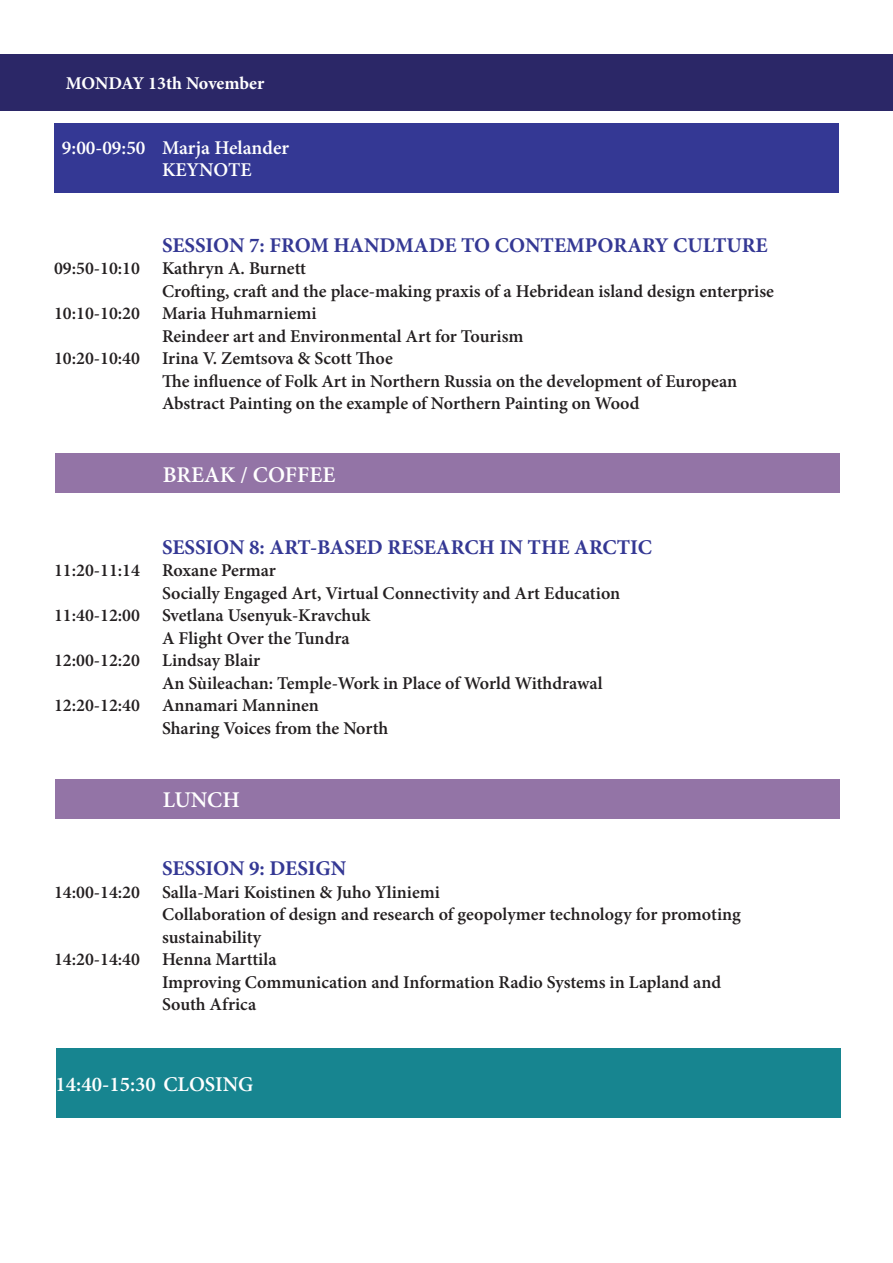
<style>
.page{position:relative;width:893px;height:1263px;background:#fff}
.page>*{position:absolute;margin:0;border:0;box-sizing:border-box;transform-origin:0 0}
.t1{font:600 22.5px "Minion Pro";color:#fff}
.t2{font:700 21px "Minion Pro";color:#343894}
.t3{font:600 21px "Minion Pro";color:#fff}
.t4{font:600 19.5px/22.5px "Minion Pro";color:#fff}
.t5{font:600 18px "Minion Pro";color:#231f20}
.t6{font:700 18px "Minion Pro";letter-spacing:-.005em;color:#fff}
</style>
<div class="page">
<div style="left:0;top:54px;width:893px;height:57px;background:#2b2767"></div>
<div style="left:54px;top:123px;width:785px;height:70px;background:#343894"></div>
<div style="left:55px;top:454px;width:785px;height:39px;background:#9374a6"></div>
<div style="left:55px;top:780px;width:785px;height:39px;background:#9374a6"></div>
<div style="left:56px;top:1048px;width:784px;height:70px;background:#178590"></div>
<p class="t6" style="left:66px;top:70px;width:200px">MONDAY 13th November</p>
<p class="t4" style="left:162px;top:136px;width:129px;text-indent:-100px">9:00-09:50 Marja Helander<br>KEYNOTE</p>
<p class="t2" style="left:162px;top:230px;width:607px">SESSION 7: FROM HANDMADE TO CONTEMPORARY CULTURE</p>
<p class="t5" style="left:54px;top:256px;width:254px">09:50-10:10 Kathryn A. Burnett</p>
<p class="t5" style="left:162px;top:279px;width:614px">Crofting, craft and the place-making praxis of a Hebridean island design enterprise</p>
<p class="t5" style="left:54px;top:301px;width:264px">10:10-10:20 Maria Huhmarniemi</p>
<p class="t5" style="left:162px;top:324px;width:363px">Reindeer art and Environmental Art for Tourism</p>
<p class="t5" style="left:54px;top:346px;width:340px">10:20-10:40 Irina V. Zemtsova &amp; Scott Thoe</p>
<p class="t5" style="left:162px;top:369px;width:577px">The influence of Folk Art in Northern Russia on the development of European</p>
<p class="t5" style="left:162px;top:391px;width:479px">Abstract Painting on the example of Northern Painting on Wood</p>
<p class="t1" style="left:163px;top:459px;width:174px">BREAK / COFFEE</p>
<p class="t2" style="left:162px;top:532px;width:492px">SESSION 8: ART-BASED RESEARCH IN THE ARCTIC</p>
<p class="t5" style="left:54px;top:558px;width:223px">11:20-11:14 Roxane Permar</p>
<p class="t5" style="left:162px;top:581px;width:460px">Socially Engaged Art, Virtual Connectivity and Art Education</p>
<p class="t5" style="left:54px;top:603px;width:318px">11:40-12:00 Svetlana Usenyuk-Kravchuk</p>
<p class="t5" style="left:162px;top:626px;width:189px">A Flight Over the Tundra</p>
<p class="t5" style="left:54px;top:648px;width:208px">12:00-12:20 Lindsay Blair</p>
<p class="t5" style="left:162px;top:671px;width:442px">An Sùileachan: Temple-Work in Place of World Withdrawal</p>
<p class="t5" style="left:54px;top:693px;width:267px">12:20-12:40 Annamari Manninen</p>
<p class="t5" style="left:162px;top:716px;width:228px">Sharing Voices from the North</p>
<p class="t1" style="left:163px;top:785px;width:79px">LUNCH</p>
<p class="t2" style="left:162px;top:853px;width:186px">SESSION 9: DESIGN</p>
<p class="t5" style="left:54px;top:879px;width:387px">14:00-14:20 Salla-Mari Koistinen &amp; Juho Yliniemi</p>
<p class="t5" style="left:162px;top:902px;width:580px">Collaboration of design and research of geopolymer technology for promoting</p>
<p class="t5" style="left:162px;top:924px;width:101px">sustainability</p>
<p class="t5" style="left:54px;top:947px;width:224px">14:20-14:40 Henna Marttila</p>
<p class="t5" style="left:162px;top:969px;width:561px">Improving Communication and Information Radio Systems in Lapland and</p>
<p class="t5" style="left:162px;top:992px;width:96px">South Africa</p>
<p class="t3" style="left:56px;top:1070px;width:199px">14:40-15:30 CLOSING</p>
</div>
